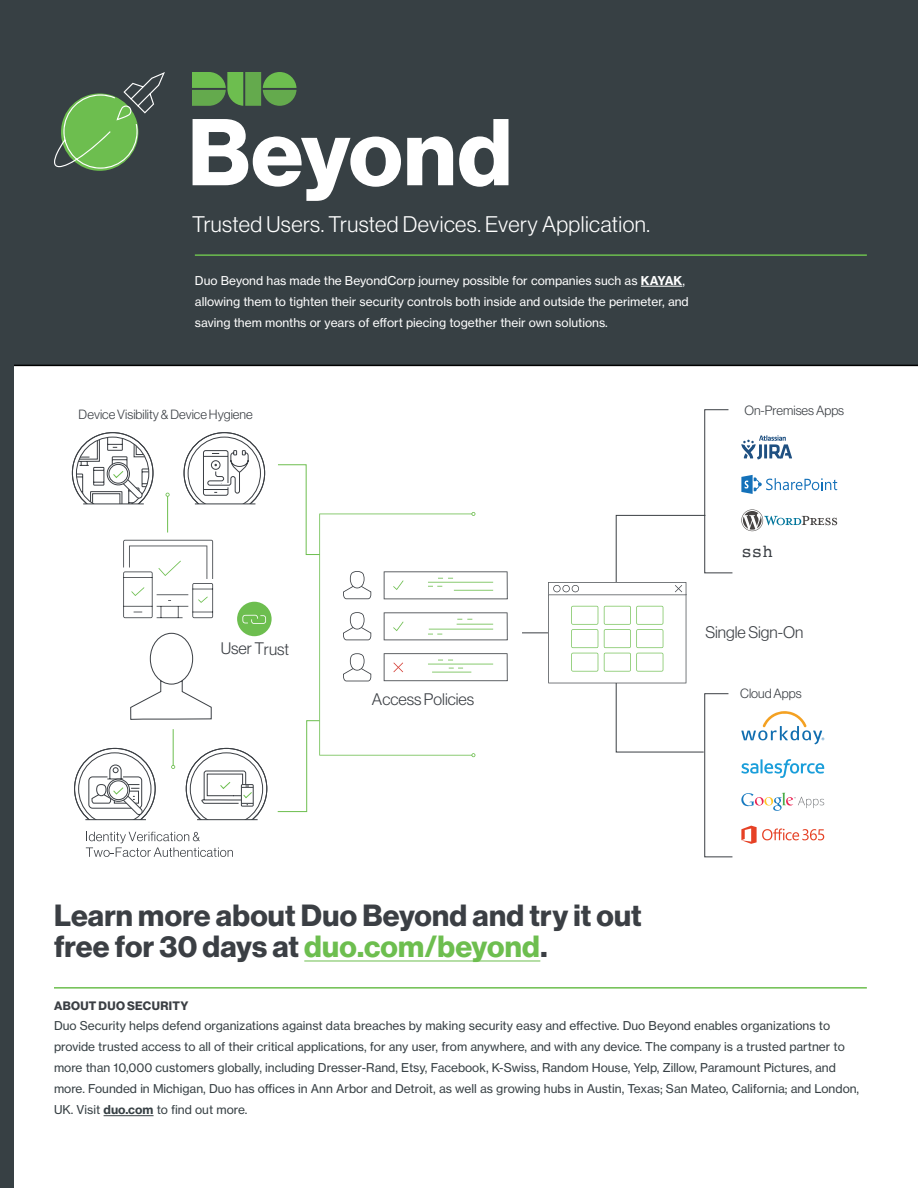
<style>
.page{position:relative;width:918px;height:1188px;background:#fff}
.page>*{position:absolute;margin:0;border:0;box-sizing:border-box;transform-origin:0 0}
.t1{font:92.55px "N Haas Grotesk DS Pro 75 Bd";letter-spacing:.01em;color:#fff}
.t2{font:30px/31.5px "N Haas Grotesk DS Pro 75 Bd";letter-spacing:.01em;color:#3b3f44}
.t3{font:22.05px "N Haas Grotesk DS Pro 45 Lt";letter-spacing:.02em;color:#fff}
.t4{font:17.7px "Courier";color:#3b3f44}
.t5{font:16.35px "N Haas Grotesk DS Pro 45 Lt";color:#3b3f44}
.t6{font:13.05px "N Haas Grotesk DS Pro 45 Lt";color:#3b3f44}
.t7{font:12px/21px "N Haas Grotesk TX Pro 55 Rg";color:#374044}
.t8{font:12px/21px "N Haas Grotesk TX Pro 55 Rg";color:#fff}
.t9{font:12px "N Haas Grotesk DS Pro 75 Bd";letter-spacing:.03em;color:#3b3f44}
.s1{font-family:"N Haas Grotesk TX Pro 75 Bd"}
.s2{color:#6dbe4f}
</style>
<div class="page">
<hr style="left:104px;top:1115px;width:50px;height:1px;background:#374044">
<div style="left:14px;top:0;width:904px;height:366px;background:#374044"></div>
<hr style="left:641px;top:286px;width:41px;height:1px;background:#fff">
<svg style="left:171px;top:765px;width:4px;height:4px"></svg>
<hr style="left:173px;top:729px;width:1px;height:37px;background:#6dbe4f">
<svg style="left:166px;top:493px;width:4px;height:4px"></svg>
<hr style="left:167px;top:496px;width:1px;height:37px;background:#6dbe4f">
<hr style="left:197px;top:819px;width:61px;height:1px;background:#3b3f44">
<svg style="left:88px;top:765px;width:55px;height:50px"></svg>
<div style="left:109px;top:781px;width:19px;height:19px;border:1px solid #3b3f44;border-radius:50%"></div>
<hr style="left:85px;top:819px;width:61px;height:1px;background:#3b3f44">
<hr style="left:195px;top:504px;width:60px;height:1px;background:#3b3f44">
<svg style="left:86px;top:832px;width:147px;height:25px"></svg>
<svg style="left:123px;top:540px;width:90px;height:78px"></svg>
<svg style="left:130px;top:633px;width:82px;height:87px"></svg>
<svg style="left:277px;top:464px;width:231px;height:348px"></svg>
<div style="left:237px;top:602px;width:35px;height:34px;background:#6dbe4f;border-radius:50%"></div>
<svg style="left:242px;top:615px;width:24px;height:9px"></svg>
<svg style="left:76px;top:437px;width:73px;height:68px"></svg>
<div style="left:109px;top:464px;width:19px;height:19px;border:1px solid #3b3f44;border-radius:50%"></div>
<svg style="left:203px;top:450px;width:46px;height:46px"></svg>
<div style="left:241px;top:784px;width:12px;height:22px;border:1px solid #3b3f44"></div>
<svg style="left:201px;top:771px;width:52px;height:34px"></svg>
<svg style="left:741px;top:793px;width:83px;height:18px"></svg>
<svg style="left:741px;top:826px;width:83px;height:18px"></svg>
<svg style="left:741px;top:759px;width:83px;height:19px"></svg>
<svg style="left:741px;top:711px;width:83px;height:33px"></svg>
<svg style="left:741px;top:475px;width:96px;height:19px"></svg>
<svg style="left:741px;top:509px;width:96px;height:22px"></svg>
<svg style="left:741px;top:435px;width:51px;height:24px"></svg>
<svg style="left:522px;top:409px;width:211px;height:449px"></svg>
<svg style="left:54px;top:72px;width:111px;height:97px;background:#577c52"></svg>
<svg style="left:192px;top:72px;width:105px;height:34px;background:#5d9a4b"></svg>
<hr style="left:195px;top:254px;width:672px;height:2px;background:#6dbe4f">
<hr style="left:54px;top:987px;width:813px;height:2px;background:#6dbe4f">
<hr style="left:304px;top:961px;width:236px;height:1px;background:#6dbe4f">
<div style="left:0;top:0;width:14px;height:1188px;background:#374044"></div>
<h1 class="t1" style="left:188px;top:99px;width:326px">Beyond</h1>
<h3 class="t3" style="left:192px;top:211px;width:459px">Trusted Users. Trusted Devices. Every Application.</h3>
<p class="t8" style="left:195px;top:270px;width:495px">Duo Beyond has made the BeyondCorp journey possible for companies such as <span class="s1">KAYAK</span>, allowing them to tighten their security controls both inside and outside the perimeter, and saving them months or years of effort piecing together their own solutions.</p>
<p class="t6" style="left:79px;top:407px;width:176px">Device Visibility &amp; Device Hygiene</p>
<p class="t6" style="left:744px;top:403px;width:101px">On-Premises Apps</p>
<h3 class="t5" style="left:221px;top:639px;width:70px">User Trust</h3>
<h3 class="t5" style="left:372px;top:690px;width:104px">Access Policies</h3>
<h3 class="t4" style="left:741px;top:537px;width:33px">ssh</h3>
<h3 class="t5" style="left:705px;top:623px;width:100px">Single Sign-On</h3>
<p class="t6" style="left:740px;top:686px;width:63px">Cloud Apps</p>
<h2 class="t2" style="left:54px;top:900px;width:589px">Learn more about Duo Beyond and try it out free for 30 days at <span class="s2">duo.com/beyond</span>.</h2>
<p class="t9" style="left:54px;top:999px;width:136px">ABOUT DUO SECURITY</p>
<p class="t7" style="left:54px;top:1016px;width:807px">Duo Security helps defend organizations against data breaches by making security easy and effective. Duo Beyond enables organizations to provide trusted access to all of their critical applications, for any user, from anywhere, and with any device. The company is a trusted partner to more than 10,000 customers globally, including Dresser-Rand, Etsy, Facebook, K-Swiss, Random House, Yelp, Zillow, Paramount Pictures, and more. Founded in Michigan, Duo has offices in Ann Arbor and Detroit, as well as growing hubs in Austin, Texas; San Mateo, California; and London, UK. Visit <span class="s1">duo.com</span> to find out more.</p>
</div>
